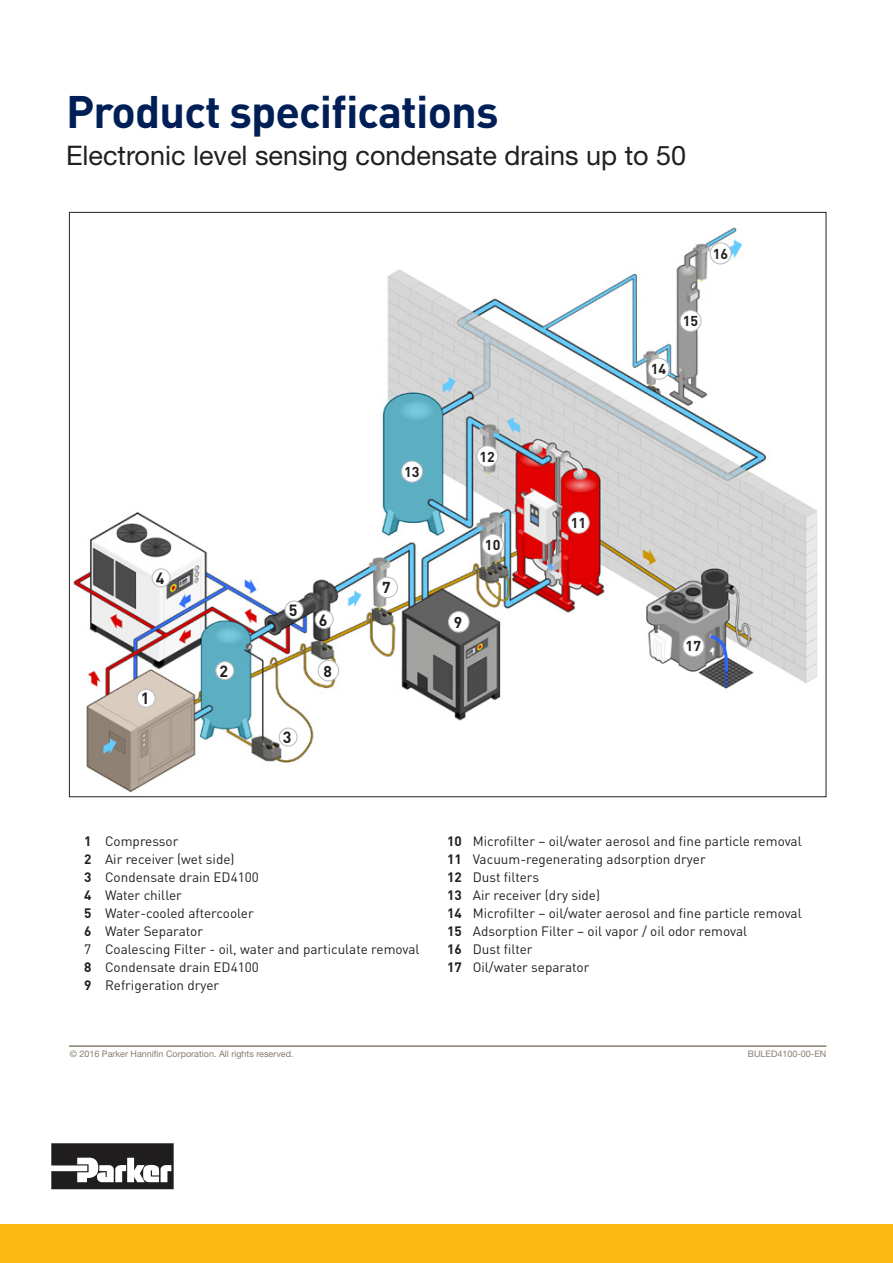
<style>
.page{position:relative;width:893px;height:1263px;background:#fff}
.page>*{position:absolute;margin:0;border:0;box-sizing:border-box;transform-origin:0 0}
.t1{font:700 45px "DINOT";letter-spacing:-.02em;color:#001f56}
.t2{font:27px "Helvetica Neue LT Std";color:#231f20}
.t3{font:700 16.05px "DINOT";color:#231f20}
.t4{font:700 15.6px "DINOT";color:#231f20}
.t5{font:700 14.1px "DINOT";color:#231f20}
.t6{font:13.5px/18px "DINOT";color:#231f20}
.t7{font:9px "Helvetica Neue LT Std";color:#887d6e}
.s1{font-weight:700}
</style>
<div class="page">
<div style="left:0;top:1225px;width:893px;height:38px;background:#fcb814"></div>
<svg style="left:51px;top:1143px;width:123px;height:46px"></svg>
<hr style="left:69px;top:1045px;width:757px;height:2px;background:#887d6e">
<img style="left:73px;top:227px;width:745px;height:566px">
<div style="left:137px;top:689px;width:18px;height:18px;background:#fff;border-radius:50%"></div>
<div style="left:137px;top:689px;width:19px;height:19px;border:1px solid #bcbdc0;border-radius:50%"></div>
<div style="left:216px;top:662px;width:18px;height:18px;background:#fff;border-radius:50%"></div>
<div style="left:215px;top:661px;width:19px;height:19px;border:1px solid #bcbdc0;border-radius:50%"></div>
<div style="left:279px;top:728px;width:18px;height:18px;background:#fff;border-radius:50%"></div>
<div style="left:279px;top:728px;width:19px;height:19px;border:1px solid #bcbdc0;border-radius:50%"></div>
<div style="left:152px;top:569px;width:18px;height:18px;background:#fff;border-radius:50%"></div>
<div style="left:152px;top:568px;width:19px;height:19px;border:1px solid #bcbdc0;border-radius:50%"></div>
<div style="left:285px;top:601px;width:18px;height:18px;background:#fff;border-radius:50%"></div>
<div style="left:284px;top:600px;width:20px;height:19px;border:1px solid #bcbdc0;border-radius:50%"></div>
<div style="left:315px;top:610px;width:18px;height:18px;background:#fff;border-radius:50%"></div>
<div style="left:315px;top:610px;width:19px;height:19px;border:1px solid #bcbdc0;border-radius:50%"></div>
<div style="left:377px;top:577px;width:20px;height:21px;background:#fff;border-radius:50%"></div>
<div style="left:376px;top:577px;width:22px;height:21px;border:1px solid #bcbdc0;border-radius:50%"></div>
<div style="left:318px;top:660px;width:21px;height:21px;background:#fff;border-radius:50%"></div>
<div style="left:318px;top:660px;width:21px;height:21px;border:1px solid #bcbdc0;border-radius:50%"></div>
<div style="left:482px;top:534px;width:21px;height:21px;background:#fff;border-radius:50%"></div>
<div style="left:482px;top:534px;width:22px;height:22px;border:1px solid #bcbdc0;border-radius:50%"></div>
<div style="left:568px;top:512px;width:21px;height:21px;background:#fff;border-radius:50%"></div>
<div style="left:568px;top:512px;width:22px;height:22px;border:1px solid #bcbdc0;border-radius:50%"></div>
<div style="left:477px;top:446px;width:21px;height:21px;background:#fff;border-radius:50%"></div>
<div style="left:476px;top:445px;width:22px;height:22px;border:1px solid #bcbdc0;border-radius:50%"></div>
<div style="left:449px;top:612px;width:20px;height:20px;background:#fff;border-radius:50%"></div>
<div style="left:448px;top:611px;width:22px;height:22px;border:1px solid #bcbdc0;border-radius:50%"></div>
<div style="left:402px;top:461px;width:21px;height:21px;background:#fff;border-radius:50%"></div>
<div style="left:401px;top:461px;width:22px;height:22px;border:1px solid #bcbdc0;border-radius:50%"></div>
<div style="left:648px;top:358px;width:21px;height:21px;background:#fff;border-radius:50%"></div>
<div style="left:648px;top:358px;width:22px;height:22px;border:1px solid #bcbdc0;border-radius:50%"></div>
<div style="left:680px;top:310px;width:21px;height:21px;background:#fff;border-radius:50%"></div>
<div style="left:679px;top:310px;width:23px;height:22px;border:1px solid #bcbdc0;border-radius:50%"></div>
<div style="left:710px;top:243px;width:21px;height:21px;background:#fff;border-radius:50%"></div>
<div style="left:710px;top:242px;width:22px;height:22px;border:1px solid #bcbdc0;border-radius:50%"></div>
<div style="left:683px;top:635px;width:21px;height:21px;background:#fff;border-radius:50%"></div>
<div style="left:682px;top:635px;width:23px;height:22px;border:1px solid #bcbdc0;border-radius:50%"></div>
<h1 class="t1" style="left:66px;top:81px;width:434px">Product specifications</h1>
<h2 class="t2" style="left:66px;top:140px;width:622px">Electronic level sensing condensate drains up to 50</h2>
<p class="t3" style="left:156px;top:567px;width:10px">4</p>
<p class="t3" style="left:141px;top:688px;width:10px">1</p>
<p class="t3" style="left:219px;top:660px;width:10px">2</p>
<p class="t3" style="left:289px;top:599px;width:10px">5</p>
<p class="t3" style="left:283px;top:726px;width:10px">3</p>
<p class="t3" style="left:319px;top:609px;width:10px">6</p>
<p class="t4" style="left:323px;top:660px;width:10px">8</p>
<p class="t5" style="left:404px;top:462px;width:17px">13</p>
<p class="t4" style="left:382px;top:577px;width:10px">7</p>
<p class="t5" style="left:479px;top:447px;width:17px">12</p>
<p class="t5" style="left:485px;top:535px;width:17px">10</p>
<p class="t4" style="left:454px;top:611px;width:10px">9</p>
<p class="t5" style="left:571px;top:513px;width:17px">11</p>
<p class="t5" style="left:713px;top:244px;width:17px">16</p>
<p class="t5" style="left:651px;top:359px;width:17px">14</p>
<p class="t5" style="left:683px;top:312px;width:17px">15</p>
<p class="t5" style="left:686px;top:637px;width:17px">17</p>
<p class="t6" style="left:84px;top:832px;width:337px"><span class="s1">1</span> Compressor<br><span class="s1">2</span> Air receiver (wet side)<br><span class="s1">3</span> Condensate drain ED4100<br><span class="s1">4</span> Water chiller<br><span class="s1">5</span> Water-cooled aftercooler<br><span class="s1">6</span> Water Separator<br>7 Coalescing Filter - oil, water and particulate removal<br><span class="s1">8</span> Condensate drain ED4100<br><span class="s1">9</span> Refrigeration dryer</p>
<p class="t6" style="left:447px;top:832px;width:356px"><span class="s1">10</span> Microfilter – oil/water aerosol and fine particle removal <span class="s1">11</span> Vacuum-regenerating adsorption dryer<br><span class="s1">12</span> Dust filters<br><span class="s1">13</span> Air receiver (dry side)<br><span class="s1">14</span> Microfilter – oil/water aerosol and fine particle removal <span class="s1">15</span> Adsorption Filter – oil vapor / oil odor removal<br><span class="s1">16</span> Dust filter<br><span class="s1">17</span> Oil/water separator</p>
<p class="t7" style="left:70px;top:1049px;width:225px">© 2016 Parker Hannifin Corporation. All rights reserved.</p>
<p class="t7" style="left:748px;top:1049px;width:80px">BULED4100-00-EN</p>
</div>
